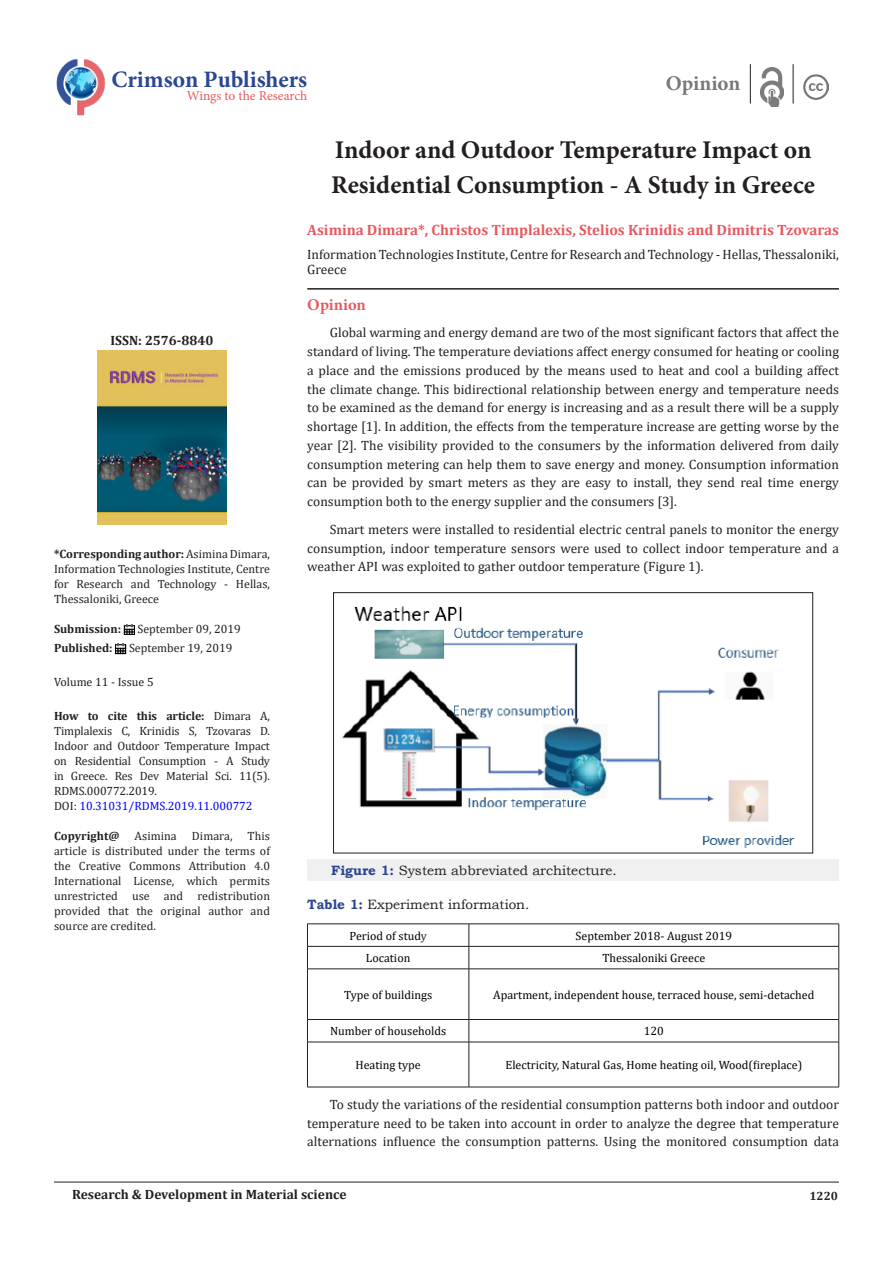
<style>
.page{position:relative;width:893px;height:1263px;background:#fff}
.page>*{position:absolute;margin:0;border:0;box-sizing:border-box;transform-origin:0 0}
.t1{font:700 25.5px/34.5px "Minion Pro";letter-spacing:-.005em;color:#231f20}
.t2{font:700 23.55px "Minion Pro";color:#2a4791}
.t3{font:700 21px "Minion Pro";color:#76787b}
.List_Paragraph{font:700 16.5px "Minion Pro";color:#e65960}
.t4{font:700 15px "Cambria";color:#e65960}
.t5{font:13.5px/18.8px "Cambria";color:#231f20;text-align:justify}
.t6{font:13.5px "Bookman Old Style";color:#231f20}
.t7{font:700 13.5px "Cambria";color:#231f20}
.t8{font:13.5px "Minion Pro";color:#e65960}
.t9{font:12px/15px "Cambria";color:#231f20;text-align:justify}
.t10{font:12px "Cambria";color:#000}
.t11{font:700 12px "Cambria";color:#231f20}
.t12{font:12px "Cambria";color:#00f}
.s1{font-weight:700}
.s2{color:#231f20}
.s3{font-weight:700;color:#2a4791}
</style>
<div class="page">
<hr style="left:54px;top:1182px;width:785px;height:1px;background:#231f20">
<hr style="left:307px;top:288px;width:532px;height:2px;background:#231f20">
<div style="left:307px;top:859px;width:532px;height:22px;background:#f0f0f0"></div>
<img style="left:342px;top:606px;width:453px;height:242px">
<div style="left:333px;top:592px;width:480px;height:261px;border:1px solid #231f20"></div>
<hr style="left:307px;top:923px;width:162px;height:1px;background:#231f20">
<hr style="left:469px;top:923px;width:370px;height:1px;background:#231f20">
<hr style="left:469px;top:946px;width:370px;height:1px;background:#231f20">
<svg style="left:838px;top:924px;width:1px;height:44px"></svg>
<hr style="left:469px;top:968px;width:370px;height:1px;background:#231f20">
<hr style="left:838px;top:969px;width:1px;height:50px;background:#231f20">
<hr style="left:469px;top:1019px;width:370px;height:1px;background:#231f20">
<svg style="left:307px;top:924px;width:163px;height:163px"></svg>
<svg style="left:838px;top:1020px;width:1px;height:22px"></svg>
<hr style="left:307px;top:1042px;width:162px;height:1px;background:#231f20">
<hr style="left:307px;top:1042px;width:1px;height:45px;background:#231f20">
<hr style="left:469px;top:1042px;width:370px;height:1px;background:#231f20">
<hr style="left:469px;top:1042px;width:1px;height:45px;background:#231f20">
<hr style="left:838px;top:1042px;width:1px;height:45px;background:#231f20">
<hr style="left:307px;top:1087px;width:162px;height:1px;background:#231f20">
<hr style="left:469px;top:1087px;width:370px;height:1px;background:#231f20">
<img style="left:56px;top:59px;width:50px;height:57px">
<hr style="left:750px;top:64px;width:1px;height:40px;background:#231f20">
<img style="left:760px;top:67px;width:23px;height:40px">
<hr style="left:793px;top:64px;width:1px;height:40px;background:#231f20">
<img style="left:803px;top:74px;width:26px;height:26px">
<svg style="left:124px;top:624px;width:11px;height:11px"></svg>
<svg style="left:115px;top:643px;width:11px;height:11px"></svg>
<img style="left:97px;top:351px;width:130px;height:173px">
<p class="t2" style="left:111px;top:63px;width:197px">Crimson Publishers</p>
<p class="t8" style="left:187px;top:87px;width:122px">Wings to the Research</p>
<p class="t3" style="left:666px;top:69px;width:76px">Opinion</p>
<p class="t7" style="left:110px;top:331px;width:104px">ISSN: 2576-8840</p>
<p class="t9" style="left:54px;top:546px;width:218px"><span class="s1">*Corresponding author:</span> Asimina Dimara, Information Technologies Institute, Centre for Research and Technology - Hellas, Thessaloniki, Greece</p>
<p class="t11" style="left:54px;top:620px;width:69px">Submission:</p>
<p class="t9" style="left:137px;top:621px;width:105px">September 09, 2019</p>
<p class="t11" style="left:54px;top:640px;width:60px">Published:</p>
<p class="t9" style="left:129px;top:641px;width:105px">September 19, 2019</p>
<p class="t9" style="left:54px;top:675px;width:101px">Volume 11 - Issue 5</p>
<p class="t9" style="left:54px;top:708px;width:218px"><span class="s1">How to cite this article:</span> Dimara A, Timplalexis C, Krinidis S, Tzovaras D.<br>Indoor and Outdoor Temperature Impact on Residential Consumption - A Study in Greece. Res Dev Material Sci. 11(5).<br>RDMS.000772.2019.</p>
<p class="t12" style="left:54px;top:799px;width:200px"><span class="s2">DOI:</span> 10.31031/RDMS.2019.11.000772</p>
<p class="t11" style="left:54px;top:828px;width:67px">Copyright@</p>
<p class="t9" style="left:135px;top:828px;width:44px">Asimina</p>
<p class="t9" style="left:192px;top:828px;width:42px">Dimara,</p>
<p class="t9" style="left:54px;top:828px;width:218px;text-indent:194px">This article is distributed under the terms of the Creative Commons Attribution 4.0<br>International License, which permits unrestricted use and redistribution provided that the original author and source are credited.</p>
<p class="t1" style="left:331px;top:132px;width:485px">Indoor and Outdoor Temperature Impact on<br>Residential Consumption - A Study in Greece</p>
<p class="t4" style="left:307px;top:219px;width:533px">Asimina Dimara*, Christos Timplalexis, Stelios Krinidis and Dimitris Tzovaras</p>
<p class="t5" style="left:307px;top:247px;width:533px;line-height:15px">Information Technologies Institute, Centre for Research and Technology - Hellas, Thessaloniki,<br>Greece</p>
<p class="List_Paragraph" style="left:307px;top:293px;width:60px">Opinion</p>
<p class="t5" style="left:307px;top:323px;width:533px;text-indent:22px">Global warming and energy demand are two of the most significant factors that affect the standard of living. The temperature deviations affect energy consumed for heating or cooling a place and the emissions produced by the means used to heat and cool a building affect the climate change. This bidirectional relationship between energy and temperature needs to be examined as the demand for energy is increasing and as a result there will be a supply shortage [1]. In addition, the effects from the temperature increase are getting worse by the year [2]. The visibility provided to the consumers by the information delivered from daily consumption metering can help them to save energy and money. Consumption information can be provided by smart meters as they are easy to install, they send real time energy consumption both to the energy supplier and the consumers [3].</p>
<p class="t5" style="left:307px;top:520px;width:533px;text-indent:22px">Smart meters were installed to residential electric central panels to monitor the energy consumption, indoor temperature sensors were used to collect indoor temperature and a weather API was exploited to gather outdoor temperature (Figure 1).</p>
<p class="t6" style="left:331px;top:861px;width:287px"><span class="s3">Figure 1:</span> System abbreviated architecture.</p>
<p class="t6" style="left:307px;top:895px;width:224px"><span class="s3">Table 1:</span> Experiment information.</p>
<p class="t10" style="left:349px;top:928px;width:79px">Period of stud<span class="s2">y</span></p>
<p class="t10" style="left:576px;top:928px;width:158px">September 2018- August 2019</p>
<p class="t10" style="left:366px;top:951px;width:46px">Location</p>
<p class="t10" style="left:602px;top:951px;width:104px">Thessaloniki Greece</p>
<p class="t10" style="left:344px;top:988px;width:90px">Type of buildings</p>
<p class="t10" style="left:493px;top:988px;width:323px">Apartment, independent house, terraced house, semi-detached</p>
<p class="t10" style="left:330px;top:1024px;width:118px">Number of households</p>
<p class="t10" style="left:644px;top:1024px;width:21px">120</p>
<p class="t10" style="left:356px;top:1058px;width:67px">Heating type</p>
<p class="t10" style="left:505px;top:1058px;width:298px">Electricity, Natural Gas, Home heating oil, Wood(fireplace)</p>
<p class="t5" style="left:307px;top:1095px;width:533px;text-indent:22px">To study the variations of the residential consumption patterns both indoor and outdoor temperature need to be taken into account in order to analyze the degree that temperature alternations influence the consumption patterns. Using the monitored consumption data</p>
<p class="t7" style="left:72px;top:1185px;width:276px">Research &amp; Development in Material science</p>
<p class="t11" style="left:809px;top:1187px;width:30px">1220</p>
</div>
